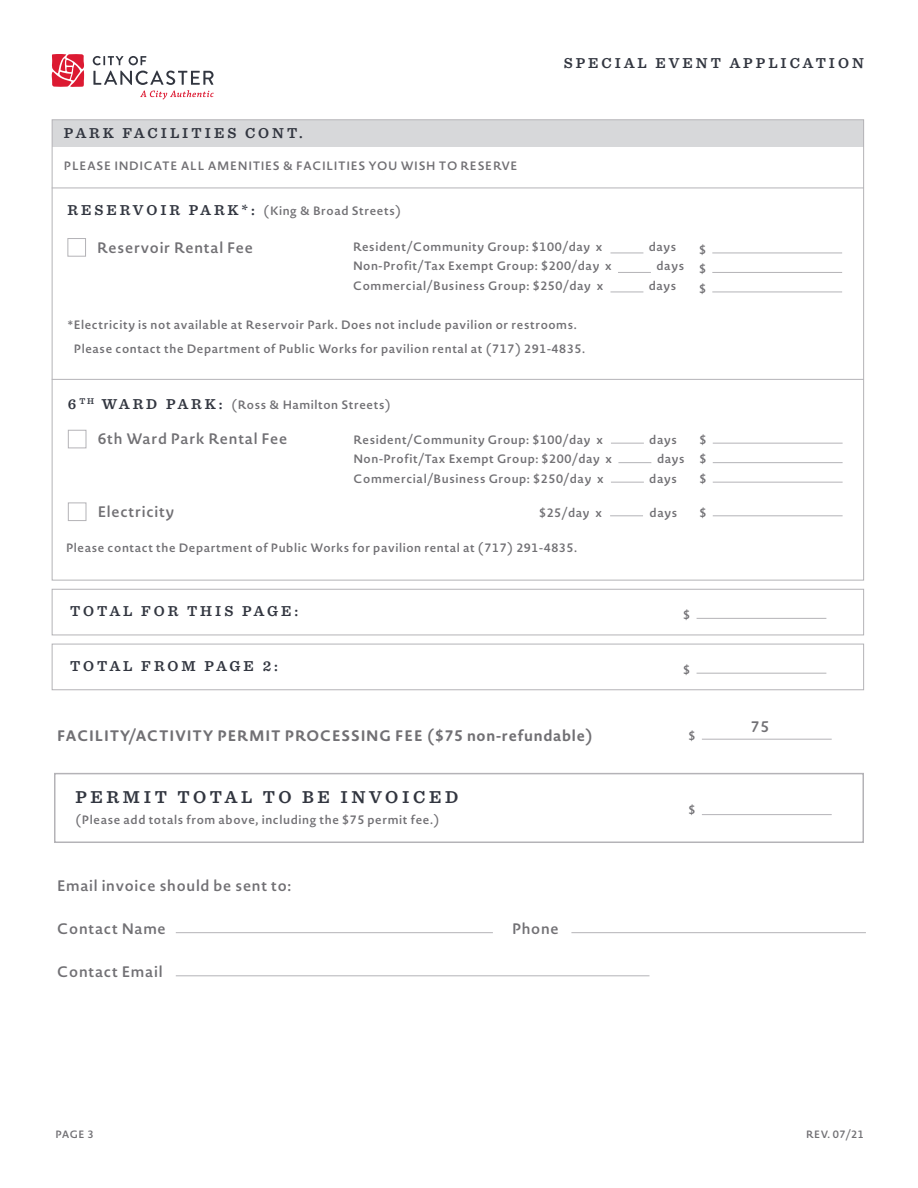
<style>
.page{position:relative;width:918px;height:1188px;background:#fff}
.page>*{position:absolute;margin:0;border:0;box-sizing:border-box;transform-origin:0 0}
.t1{font:600 18px "Sentinel";letter-spacing:.2em;color:#323640}
.t2{font:600 15px "Novel Sans Rd Pro";letter-spacing:.05em;color:#717074}
.t3{font:600 15px "Sentinel";letter-spacing:.2em;color:#323640}
.t4{font:700 15px "Novel Sans Rd Pro";letter-spacing:.05em;color:#717074}
.t5{font:600 12px/19.5px "Novel Sans Rd Pro";letter-spacing:.05em;color:#717074;text-align:justify}
.t6{font:600 10.5px "Novel Sans Rd Pro";letter-spacing:.04em;color:#717074}
.s1{font-family:"Sentinel";font-size:15px;color:#323640}
</style>
<div class="page">
<svg style="left:52px;top:54px;width:32px;height:33px"></svg>
<svg style="left:93px;top:56px;width:30px;height:9px"></svg>
<svg style="left:129px;top:56px;width:17px;height:9px"></svg>
<svg style="left:93px;top:71px;width:121px;height:29px"></svg>
<div style="left:68px;top:238px;width:18px;height:19px;border:1px solid #b4b3b7"></div>
<hr style="left:610px;top:253px;width:33px;height:1px;background:#b4b3b7">
<hr style="left:618px;top:272px;width:33px;height:1px;background:#b4b3b7">
<hr style="left:610px;top:292px;width:33px;height:1px;background:#b4b3b7">
<hr style="left:712px;top:253px;width:130px;height:1px;background:#b4b3b7">
<hr style="left:712px;top:272px;width:130px;height:1px;background:#b4b3b7">
<hr style="left:712px;top:292px;width:130px;height:1px;background:#b4b3b7">
<div style="left:52px;top:589px;width:812px;height:46px;border:1px solid #b4b3b7"></div>
<div style="left:52px;top:644px;width:812px;height:46px;border:1px solid #b4b3b7"></div>
<hr style="left:697px;top:618px;width:129px;height:1px;background:#b4b3b7">
<hr style="left:697px;top:673px;width:129px;height:1px;background:#b4b3b7">
<div style="left:68px;top:430px;width:18px;height:18px;border:1px solid #b4b3b7"></div>
<hr style="left:611px;top:443px;width:33px;height:1px;background:#b4b3b7">
<hr style="left:618px;top:462px;width:33px;height:1px;background:#b4b3b7">
<hr style="left:611px;top:482px;width:33px;height:1px;background:#b4b3b7">
<hr style="left:713px;top:443px;width:130px;height:1px;background:#b4b3b7">
<hr style="left:713px;top:462px;width:130px;height:1px;background:#b4b3b7">
<hr style="left:713px;top:482px;width:130px;height:1px;background:#b4b3b7">
<div style="left:68px;top:503px;width:18px;height:18px;border:1px solid #b4b3b7"></div>
<hr style="left:610px;top:515px;width:33px;height:1px;background:#b4b3b7">
<hr style="left:713px;top:515px;width:130px;height:1px;background:#b4b3b7">
<div style="left:54px;top:773px;width:810px;height:70px;border:2px solid #b4b3b7"></div>
<hr style="left:702px;top:814px;width:130px;height:1px;background:#b4b3b7">
<hr style="left:702px;top:739px;width:130px;height:1px;background:#b4b3b7">
<hr style="left:176px;top:932px;width:317px;height:1px;background:#b4b3b7">
<hr style="left:176px;top:975px;width:473px;height:1px;background:#b4b3b7">
<hr style="left:571px;top:932px;width:295px;height:1px;background:#b4b3b7">
<hr style="left:52px;top:188px;width:812px;height:1px;background:#b4b3b7">
<hr style="left:52px;top:379px;width:812px;height:1px;background:#b4b3b7">
<div style="left:52px;top:120px;width:812px;height:27px;background:#d7d8da"></div>
<p class="t3" style="left:64px;top:122px;width:240px">PARK FACILITIES CONT.</p>
<p class="t5" style="left:64px;top:156px;width:455px">PLEASE INDICATE ALL AMENITIES &amp; FACILITIES YOU WISH TO RESERVE</p>
<p class="t3" style="left:564px;top:51px;width:302px">SPECIAL EVENT APPLICATION</p>
<p class="t5" style="left:68px;top:200px;width:335px"><span class="s1">RESERVOIR PARK*:</span> (King &amp; Broad Streets)</p>
<p class="t2" style="left:97px;top:236px;width:157px">Reservoir Rental Fee</p>
<p class="t5" style="left:353px;top:236px;width:251px">Resident/Community Group: $100/day x</p>
<p class="t5" style="left:649px;top:236px;width:29px">days</p>
<p class="t5" style="left:353px;top:256px;width:260px">Non-Profit/Tax Exempt Group: $200/day x</p>
<p class="t5" style="left:657px;top:256px;width:29px">days</p>
<p class="t5" style="left:353px;top:275px;width:252px">Commercial/Business Group: $250/day x</p>
<p class="t5" style="left:649px;top:275px;width:29px">days</p>
<p class="t5" style="left:74px;top:313px;width:513px;line-height:24px;text-indent:-6px">*Electricity is not available at Reservoir Park. Does not include pavilion or restrooms.<br>Please contact the Department of Public Works for pavilion rental at (717) 291-4835.</p>
<p class="t5" style="left:699px;top:239px;width:9px">$ $ $</p>
<p class="t5" style="left:68px;top:395px;width:324px"><span class="s1">6</span> <sup>TH</sup> <span class="s1">WARD PARK:</span> (Ross &amp; Hamilton Streets)</p>
<p class="t2" style="left:98px;top:428px;width:191px">6th Ward Park Rental Fee</p>
<p class="t5" style="left:353px;top:430px;width:251px">Resident/Community Group: $100/day x</p>
<p class="t5" style="left:649px;top:430px;width:29px">days</p>
<p class="t5" style="left:353px;top:449px;width:260px">Non-Profit/Tax Exempt Group: $200/day x</p>
<p class="t5" style="left:657px;top:449px;width:29px">days</p>
<p class="t5" style="left:353px;top:469px;width:252px">Commercial/Business Group: $250/day x</p>
<p class="t5" style="left:649px;top:469px;width:29px">days</p>
<p class="t5" style="left:700px;top:430px;width:9px">$ $ $</p>
<p class="t2" style="left:98px;top:501px;width:78px">Electricity</p>
<p class="t5" style="left:539px;top:502px;width:64px">$25/day x</p>
<p class="t5" style="left:650px;top:502px;width:29px">days</p>
<p class="t5" style="left:700px;top:502px;width:9px">$</p>
<p class="t5" style="left:66px;top:538px;width:513px">Please contact the Department of Public Works for pavilion rental at (717) 291-4835.</p>
<p class="t3" style="left:70px;top:599px;width:230px">TOTAL FOR THIS PAGE:</p>
<p class="t3" style="left:70px;top:654px;width:209px">TOTAL FROM PAGE 2:</p>
<p class="t4" style="left:57px;top:725px;width:537px">FACILITY/ACTIVITY PERMIT PROCESSING FEE ($75 non-refundable)</p>
<h1 class="t1" style="left:75px;top:783px;width:384px">PERMIT TOTAL TO BE INVOICED</h1>
<p class="t5" style="left:75px;top:810px;width:366px">(Please add totals from above, including the $75 permit fee.)</p>
<p class="t2" style="left:57px;top:875px;width:236px">Email invoice should be sent to:</p>
<p class="t2" style="left:57px;top:918px;width:110px">Contact Name</p>
<p class="t2" style="left:57px;top:961px;width:107px">Contact Email</p>
<p class="t2" style="left:512px;top:918px;width:48px">Phone</p>
<p class="t5" style="left:683px;top:605px;width:9px">$</p>
<p class="t5" style="left:683px;top:660px;width:9px">$</p>
<p class="t5" style="left:689px;top:726px;width:9px">$</p>
<p class="t5" style="left:689px;top:800px;width:9px">$</p>
<p class="t2" style="left:751px;top:716px;width:20px">75</p>
<p class="t6" style="left:56px;top:1126px;width:40px">PAGE 3</p>
<p class="t6" style="left:806px;top:1126px;width:59px">REV. 07/21</p>
</div>
